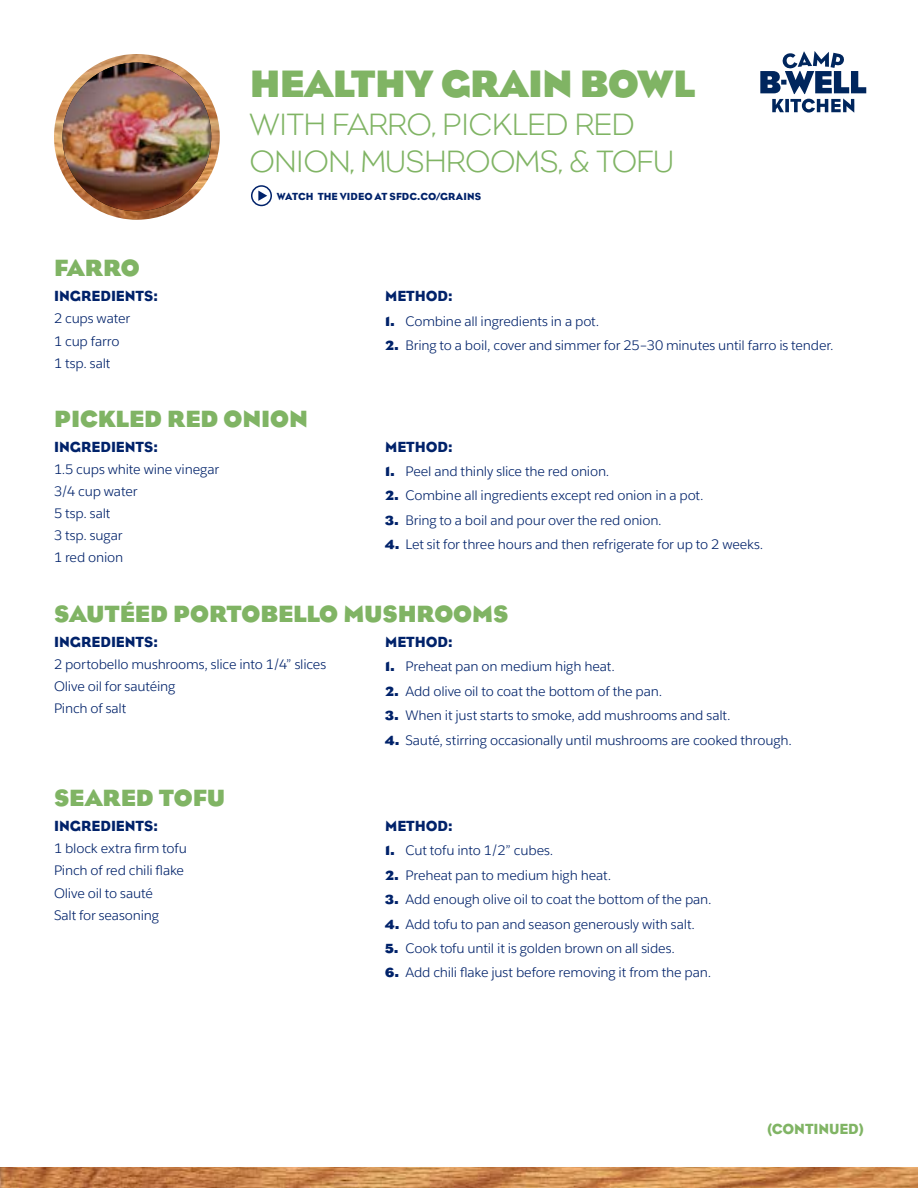
<style>
.page{position:relative;width:918px;height:1188px;background:#fff}
.page>*{position:absolute;margin:0;border:0;box-sizing:border-box;transform-origin:0 0}
.t1{font:700 39px "Eagle";letter-spacing:-.02em;color:#80b464}
.t2{font:300 31.5px/37.5px "Eagle";color:#80b464}
.t3{font:700 24px "Eagle";letter-spacing:-.005em;color:#80b464}
.t4{font:15px "Eagle";color:#00226a}
.t5{font:15px "Eagle";letter-spacing:-.005em;color:#80b464}
.t6{font:13.5px/22.2px "Salesforce Sans";letter-spacing:-.015em;color:#00226a}
.t7{font:10.5px "Eagle";letter-spacing:.01em;color:#00226a}
.s1{font-family:"Eagle";font-weight:700}
</style>
<div class="page">
<svg style="left:760px;top:51px;width:106px;height:62px"></svg>
<svg style="left:258px;top:191px;width:9px;height:10px"></svg>
<div style="left:251px;top:185px;width:21px;height:21px;border:2px solid #00226a;border-radius:50%"></div>
<img style="left:0;top:1167px;width:918px;height:21px">
<img style="left:54px;top:54px;width:166px;height:166px;border-radius:83px">
<img style="left:63px;top:63px;width:148px;height:148px;border-radius:74px">
<h1 class="t1" style="left:250px;top:60px;width:447px">HEALTHY GRAIN BOWL</h1>
<h2 class="t2" style="left:250px;top:105px;width:425px">WITH FARRO, PICKLED RED<br>ONION, MUSHROOMS, &amp; TOFU</h2>
<h3 class="t3" style="left:54px;top:253px;width:87px">FARRO</h3>
<p class="t4" style="left:54px;top:287px;width:105px">INGREDIENTS:</p>
<p class="t6" style="left:54px;top:308px;width:78px">2 cups water<br>1 cup farro<br>1 tsp. salt</p>
<p class="t7" style="left:277px;top:190px;width:206px">WATCH THE VIDEO AT SFDC.CO/GRAINS</p>
<p class="t4" style="left:385px;top:287px;width:69px">METHOD:</p>
<p class="t6" style="left:385px;top:310px;width:216px"><span class="s1">1.</span> Combine all ingredients in a pot.</p>
<p class="t6" style="left:385px;top:334px;width:450px"><span class="s1">2.</span> Bring to a boil, cover and simmer for 25–30 minutes until farro is tender.</p>
<h3 class="t3" style="left:54px;top:403px;width:255px">PICKLED RED ONION</h3>
<p class="t4" style="left:54px;top:437px;width:105px">INGREDIENTS:</p>
<p class="t6" style="left:54px;top:458px;width:167px">1.5 cups white wine vinegar<br>3/4 cup water<br>5 tsp. salt<br>3 tsp. sugar<br>1 red onion</p>
<p class="t4" style="left:385px;top:437px;width:69px">METHOD:</p>
<p class="t6" style="left:385px;top:460px;width:226px"><span class="s1">1.</span> Peel and thinly slice the red onion.</p>
<p class="t6" style="left:385px;top:485px;width:320px"><span class="s1">2.</span> Combine all ingredients except red onion in a pot.</p>
<p class="t6" style="left:385px;top:509px;width:278px"><span class="s1">3.</span> Bring to a boil and pour over the red onion.</p>
<p class="t6" style="left:385px;top:533px;width:380px"><span class="s1">4.</span> Let sit for three hours and then refrigerate for up to 2 weeks.</p>
<h3 class="t3" style="left:54px;top:599px;width:456px">SAUTÉED PORTOBELLO MUSHROOMS</h3>
<p class="t4" style="left:54px;top:633px;width:105px">INGREDIENTS:</p>
<p class="t6" style="left:54px;top:653px;width:274px">2 portobello mushrooms, slice into 1/4” slices<br>Olive oil for sautéing<br>Pinch of salt</p>
<h3 class="t3" style="left:54px;top:783px;width:173px">SEARED TOFU</h3>
<p class="t4" style="left:54px;top:817px;width:105px">INGREDIENTS:</p>
<p class="t6" style="left:54px;top:837px;width:134px">1 block extra firm tofu<br>Pinch of red chili flake<br>Olive oil to sauté<br>Salt for seasoning</p>
<p class="t4" style="left:385px;top:633px;width:69px">METHOD:</p>
<p class="t6" style="left:385px;top:655px;width:231px"><span class="s1">1.</span> Preheat pan on medium high heat.</p>
<p class="t6" style="left:385px;top:680px;width:278px"><span class="s1">2.</span> Add olive oil to coat the bottom of the pan.</p>
<p class="t6" style="left:385px;top:704px;width:347px"><span class="s1">3.</span> When it just starts to smoke, add mushrooms and salt.</p>
<p class="t6" style="left:385px;top:729px;width:408px"><span class="s1">4.</span> Sauté, stirring occasionally until mushrooms are cooked through.</p>
<p class="t4" style="left:385px;top:817px;width:69px">METHOD:</p>
<p class="t6" style="left:385px;top:840px;width:170px"><span class="s1">1.</span> Cut tofu into 1/2” cubes.</p>
<p class="t6" style="left:385px;top:864px;width:228px"><span class="s1">2.</span> Preheat pan to medium high heat.</p>
<p class="t6" style="left:385px;top:888px;width:328px"><span class="s1">3.</span> Add enough olive oil to coat the bottom of the pan.</p>
<p class="t6" style="left:385px;top:913px;width:311px"><span class="s1">4.</span> Add tofu to pan and season generously with salt.</p>
<p class="t6" style="left:385px;top:937px;width:291px"><span class="s1">5.</span> Cook tofu until it is golden brown on all sides.</p>
<p class="t6" style="left:385px;top:962px;width:327px"><span class="s1">6.</span> Add chili flake just before removing it from the pan.</p>
<p class="t5" style="left:767px;top:1120px;width:98px">(CONTINUED)</p>
</div>
